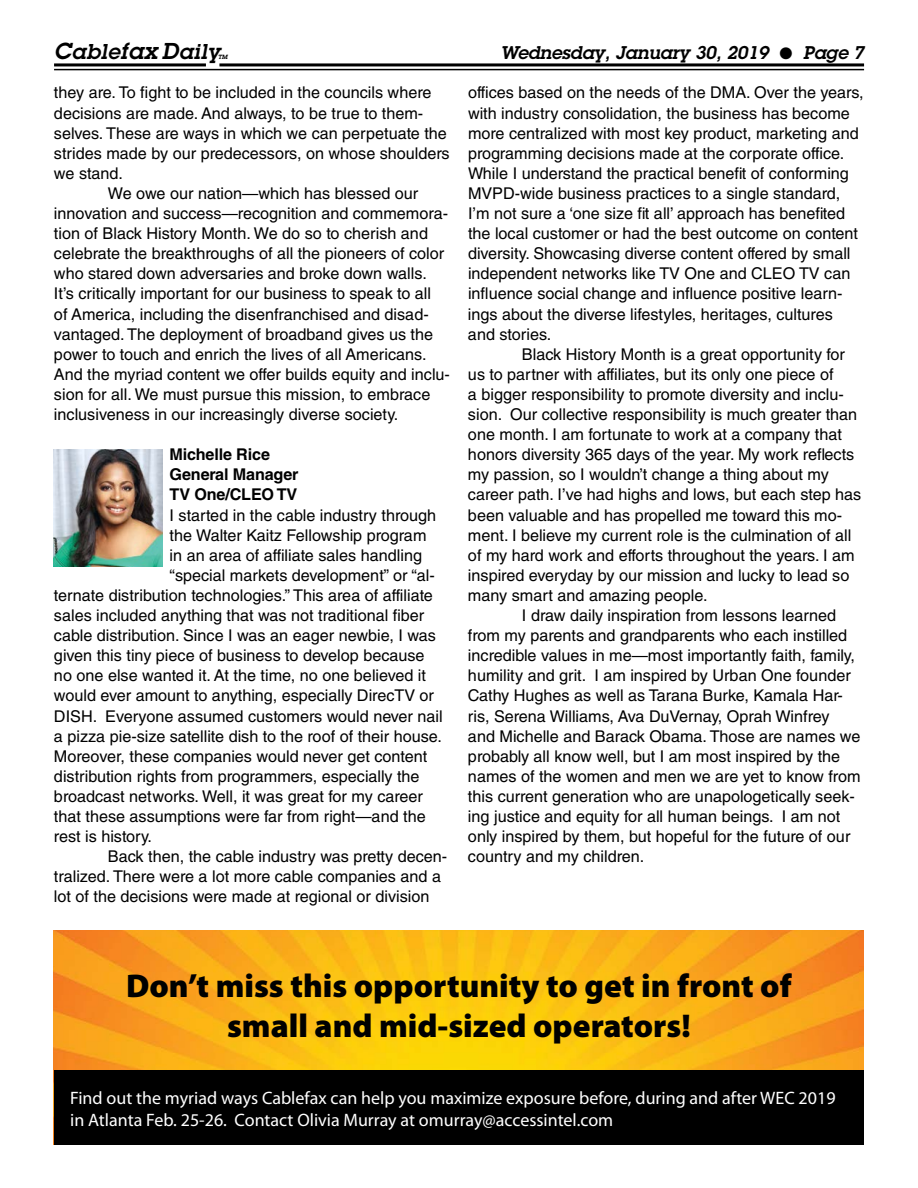
<style>
.page{position:relative;width:918px;height:1188px;background:#fff}
.page>*{position:absolute;margin:0;border:0;box-sizing:border-box;transform-origin:0 0}
.t1{font:900 33px/39.6px "Myriad Pro";color:#000;text-align:center}
.t2{font:italic 600 21px "Lubalin Graph Std";letter-spacing:.03em;color:#000}
.t3{font:18px/21.6px "Myriad Pro";color:#fff}
.t4{font:italic 600 18px "Lubalin Graph Std";color:#000}
.t5{font:16.2px/20.1px "Helvetica LT Std";color:#000}
.t6{font:700 16.2px/20.1px "Helvetica LT Std";letter-spacing:-.01em;color:#000}
.t7{font:italic 600 6px "Lubalin Graph Std";color:#000}
.s1{font-size:22.5px}
</style>
<div class="page">
<hr style="left:219px;top:63px;width:645px;height:3px;background:#000">
<hr style="left:54px;top:63px;width:152px;height:3px;background:#000">
<hr style="left:54px;top:69px;width:810px;height:1px;background:#000">
<img style="left:54px;top:450px;width:108px;height:117px">
<img style="left:54px;top:930px;width:810px;height:140px">
<div style="left:54px;top:1070px;width:810px;height:75px;background:#000"></div>
<p class="t2" style="left:54px;top:38px;width:167px"><span class="s1">C</span>able<span class="s1">fax D</span>aily</p>
<p class="t7" style="left:218px;top:53px;width:11px">TM</p>
<p class="t4" style="left:501px;top:41px;width:365px">Wednesday, January 30, 2019 ● Page 7</p>
<p class="t5" style="left:54px;top:83px;width:379px">they are. To fight to be included in the councils where</p>
<p class="t5" style="left:54px;top:103px;width:371px">decisions are made. And always, to be true to them-</p>
<p class="t5" style="left:54px;top:123px;width:394px">selves. These are ways in which we can perpetuate the</p>
<p class="t5" style="left:54px;top:143px;width:397px">strides made by our predecessors, on whose shoulders</p>
<p class="t5" style="left:54px;top:163px;width:71px">we stand.</p>
<p class="t5" style="left:108px;top:183px;width:312px">We owe our nation—which has blessed our</p>
<p class="t5" style="left:54px;top:203px;width:396px">innovation and success—recognition and commemora-</p>
<p class="t5" style="left:54px;top:223px;width:376px">tion of Black History Month. We do so to cherish and</p>
<p class="t5" style="left:54px;top:243px;width:392px">celebrate the breakthroughs of all the pioneers of color</p>
<p class="t5" style="left:54px;top:264px;width:374px">who stared down adversaries and broke down walls.</p>
<p class="t5" style="left:54px;top:284px;width:379px">It’s critically important for our business to speak to all</p>
<p class="t5" style="left:54px;top:304px;width:376px">of America, including the disenfranchised and disad-</p>
<p class="t5" style="left:54px;top:324px;width:381px">vantaged. The deployment of broadband gives us the</p>
<p class="t5" style="left:54px;top:344px;width:374px">power to touch and enrich the lives of all Americans.</p>
<p class="t5" style="left:54px;top:364px;width:398px">And the myriad content we offer builds equity and inclu-</p>
<p class="t5" style="left:54px;top:384px;width:378px">sion for all. We must pursue this mission, to embrace</p>
<p class="t5" style="left:54px;top:404px;width:346px">inclusiveness in our increasingly diverse society.</p>
<p class="t6" style="left:169px;top:444px;width:131px">Michelle Rice<br>General Manager<br>TV One/CLEO TV</p>
<p class="t5" style="left:170px;top:505px;width:268px">I started in the cable industry through</p>
<p class="t5" style="left:170px;top:525px;width:258px">the Walter Kaitz Fellowship program</p>
<p class="t5" style="left:170px;top:545px;width:254px">in an area of affiliate sales handling</p>
<p class="t5" style="left:170px;top:565px;width:267px">“special markets development” or “al-</p>
<p class="t5" style="left:54px;top:585px;width:380px">ternate distribution technologies.” This area of affiliate</p>
<p class="t5" style="left:54px;top:605px;width:372px">sales included anything that was not traditional fiber</p>
<p class="t5" style="left:54px;top:625px;width:384px">cable distribution. Since I was an eager newbie, I was</p>
<p class="t5" style="left:54px;top:645px;width:372px">given this tiny piece of business to develop because</p>
<p class="t5" style="left:54px;top:666px;width:374px">no one else wanted it. At the time, no one believed it</p>
<p class="t5" style="left:54px;top:686px;width:382px">would ever amount to anything, especially DirecTV or</p>
<p class="t5" style="left:54px;top:706px;width:390px">DISH. Everyone assumed customers would never nail</p>
<p class="t5" style="left:54px;top:726px;width:390px">a pizza pie-size satellite dish to the roof of their house.</p>
<p class="t5" style="left:54px;top:746px;width:375px">Moreover, these companies would never get content</p>
<p class="t5" style="left:54px;top:766px;width:367px">distribution rights from programmers, especially the</p>
<p class="t5" style="left:54px;top:786px;width:370px">broadcast networks. Well, it was great for my career</p>
<p class="t5" style="left:54px;top:806px;width:373px">that these assumptions were far from right—and the</p>
<p class="t5" style="left:54px;top:826px;width:100px">rest is history.</p>
<p class="t5" style="left:108px;top:847px;width:341px">Back then, the cable industry was pretty decen-</p>
<p class="t5" style="left:54px;top:867px;width:389px">tralized. There were a lot more cable companies and a</p>
<p class="t5" style="left:54px;top:887px;width:377px">lot of the decisions were made at regional or division</p>
<p class="t5" style="left:468px;top:83px;width:397px">offices based on the needs of the DMA. Over the years, with industry consolidation, the business has become more centralized with most key product, marketing and programming decisions made at the corporate office.<br>While I understand the practical benefit of conforming MVPD-wide business practices to a single standard, I’m not sure a ‘one size fit all’ approach has benefited the local customer or had the best outcome on content diversity. Showcasing diverse content offered by small independent networks like TV One and CLEO TV can influence social change and influence positive learn&shy;ings about the diverse lifestyles, heritages, cultures and stories.</p>
<p class="t5" style="left:522px;top:344px;width:325px">Black History Month is a great opportunity for</p>
<p class="t5" style="left:468px;top:364px;width:367px">us to partner with affiliates, but its only one piece of</p>
<p class="t5" style="left:468px;top:384px;width:377px">a bigger responsibility to promote diversity and inclu-</p>
<p class="t5" style="left:468px;top:404px;width:391px">sion. Our collective responsibility is much greater than</p>
<p class="t5" style="left:468px;top:424px;width:375px">one month. I am fortunate to work at a company that</p>
<p class="t5" style="left:468px;top:444px;width:388px">honors diversity 365 days of the year. My work reflects</p>
<p class="t5" style="left:468px;top:465px;width:363px">my passion, so I wouldn’t change a thing about my</p>
<p class="t5" style="left:468px;top:485px;width:395px">career path. I’ve had highs and lows, but each step has</p>
<p class="t5" style="left:468px;top:505px;width:376px">been valuable and has propelled me toward this mo-</p>
<p class="t5" style="left:468px;top:525px;width:385px">ment. I believe my current role is the culmination of all</p>
<p class="t5" style="left:468px;top:545px;width:388px">of my hard work and efforts throughout the years. I am</p>
<p class="t5" style="left:468px;top:565px;width:383px">inspired everyday by our mission and lucky to lead so</p>
<p class="t5" style="left:468px;top:585px;width:241px">many smart and amazing people.</p>
<p class="t5" style="left:522px;top:605px;width:316px">I draw daily inspiration from lessons learned</p>
<p class="t5" style="left:468px;top:625px;width:381px">from my parents and grandparents who each instilled</p>
<p class="t5" style="left:468px;top:645px;width:388px">incredible values in me—most importantly faith, family,</p>
<p class="t5" style="left:468px;top:666px;width:384px">humility and grit. I am inspired by Urban One founder</p>
<p class="t5" style="left:468px;top:686px;width:376px">Cathy Hughes as well as Tarana Burke, Kamala Har-</p>
<p class="t5" style="left:468px;top:706px;width:363px">ris, Serena Williams, Ava DuVernay, Oprah Winfrey</p>
<p class="t5" style="left:468px;top:726px;width:394px">and Michelle and Barack Obama. Those are names we</p>
<p class="t5" style="left:468px;top:746px;width:374px">probably all know well, but I am most inspired by the</p>
<p class="t5" style="left:468px;top:766px;width:394px">names of the women and men we are yet to know from</p>
<p class="t5" style="left:468px;top:786px;width:388px">this current generation who are unapologetically seek-</p>
<p class="t5" style="left:468px;top:806px;width:374px">ing justice and equity for all human beings. I am not</p>
<p class="t5" style="left:468px;top:826px;width:384px">only inspired by them, but hopeful for the future of our</p>
<p class="t5" style="left:468px;top:846px;width:178px">country and my children.</p>
<h1 class="t1" style="left:126px;top:966px;width:667px">Don’t miss this opportunity to get in front of small and mid-sized operators!</h1>
<p class="t3" style="left:70px;top:1088px;width:767px">Find out the myriad ways Cablefax can help you maximize exposure before, during and after WEC 2019 in Atlanta Feb. 25-26. Contact Olivia Murray at omurray@accessintel.com</p>
</div>
